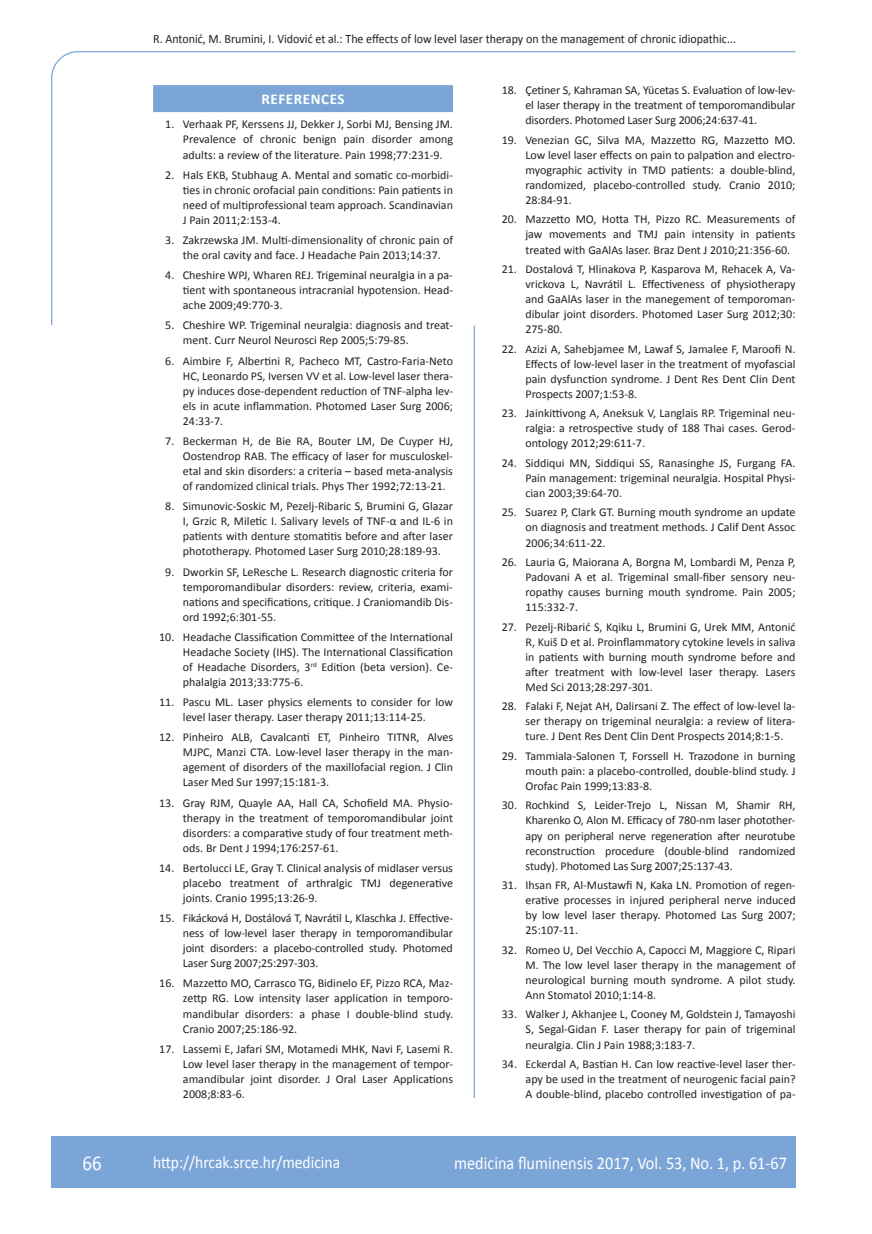
<style>
.page{position:relative;width:872px;height:1234px;background:#fff}
.page>*{position:absolute;margin:0;border:0;box-sizing:border-box;transform-origin:0 0}
.t1{font:21px "Calibri";color:#fff;scale:.9 1}
.t2{font:18px "Calibri";color:#fff;scale:.9 1}
.t3{font:17.25px "Calibri";color:#fff;scale:.9 1}
.t4{font:700 15px "Calibri";letter-spacing:.04em;color:#fff}
.t5{font:12.75px "Calibri";color:#231f20;scale:.94 1}
.t6{font:12px/15.1px "Calibri";color:#231f20;text-align:justify}
</style>
<div class="page">
<svg style="left:51px;top:51px;width:745px;height:274px"></svg>
<hr style="left:473px;top:325px;width:2px;height:772px;background:#7ca5d7">
<div style="left:51px;top:1135px;width:744px;height:51px;background:#7ca5d7"></div>
<div style="left:153px;top:85px;width:300px;height:27px;background:#7ca5d7"></div>
<p class="t5" style="left:153px;top:30px;width:621px">R. Antonić, M. Brumini, I. Vidović et al.: The effects of low level laser therapy on the management of chronic idiopathic...</p>
<p class="t4" style="left:261px;top:90px;width:85px">REFERENCES</p>
<p class="t6" style="left:183px;top:116px;width:272px;text-indent:-18px">1. Verhaak PF, Kerssens JJ, Dekker J, Sorbi MJ, Bensing JM.<br>Prevalence of chronic benign pain disorder among adults: a review of the literature. Pain 1998;77:231-9.</p>
<p class="t6" style="left:183px;top:166px;width:272px;text-indent:-18px">2. Hals EKB, Stubhaug A. Mental and somatic co-morbidi&shy;ties in chronic orofacial pain conditions: Pain patients in need of multiprofessional team approach. Scandinavian J Pain 2011;2:153-4.</p>
<p class="t6" style="left:165px;top:232px;width:289px;text-align:center">3. Zakrzewska JM. Multi-dimensionality of chronic pain of the oral cavity and face. J Headache Pain 2013;14:37.</p>
<p class="t6" style="left:183px;top:267px;width:272px;text-indent:-18px">4. Cheshire WPJ, Wharen REJ. Trigeminal neuralgia in a pa&shy;tient with spontaneous intracranial hypotension. Head&shy;ache 2009;49:770-3.</p>
<p class="t6" style="left:183px;top:317px;width:272px;text-indent:-18px">5. Cheshire WP. Trigeminal neuralgia: diagnosis and treat&shy;ment. Curr Neurol Neurosci Rep 2005;5:79-85.</p>
<p class="t6" style="left:183px;top:352px;width:272px;text-indent:-18px">6. Aimbire F, Albertini R, Pacheco MT, Castro-Faria-Neto HC, Leonardo PS, Iversen VV et al. Low-level laser thera&shy;py induces dose-dependent reduction of TNF-alpha lev&shy;els in acute inflammation. Photomed Laser Surg 2006; 24:33-7.</p>
<p class="t6" style="left:183px;top:433px;width:271px;text-indent:-18px">7. Beckerman H, de Bie RA, Bouter LM, De Cuyper HJ, Oostendrop RAB. The efficacy of laser for musculoskel&shy;etal and skin disorders: a criteria – based meta-analysis of randomized clinical trials. Phys Ther 1992;72:13-21.</p>
<p class="t6" style="left:183px;top:498px;width:272px;text-indent:-18px">8. Simunovic-Soskic M, Pezelj-Ribaric S, Brumini G, Glazar I, Grzic R, Miletic I. Salivary levels of TNF-α and IL-6 in patients with denture stomatitis before and after laser phototherapy. Photomed Laser Surg 2010;28:189-93.</p>
<p class="t6" style="left:183px;top:563px;width:272px;text-indent:-18px">9. Dworkin SF, LeResche L. Research diagnostic criteria for temporomandibular disorders: review, criteria, exami&shy;nations and specifications, critique. J Craniomandib Dis&shy;ord 1992;6:301-55.</p>
<p class="t6" style="left:183px;top:628px;width:271px;text-indent:-24px">10. Headache Classification Committee of the International Headache Society (IHS). The International Classification of Headache Disorders, 3<sup>rd</sup> Edition (beta version). Ce&shy;phalalgia 2013;33:775-6.</p>
<p class="t6" style="left:159px;top:694px;width:295px;text-align:center">11. Pascu ML. Laser physics elements to consider for low level laser therapy. Laser therapy 2011;13:114-25.</p>
<p class="t6" style="left:183px;top:729px;width:272px;text-indent:-24px">12. Pinheiro ALB, Cavalcanti ET, Pinheiro TITNR, Alves MJPC, Manzi CTA. Low-level laser therapy in the man&shy;agement of disorders of the maxillofacial region. J Clin Laser Med Sur 1997;15:181-3.</p>
<p class="t6" style="left:183px;top:794px;width:272px;text-indent:-24px">13. Gray RJM, Quayle AA, Hall CA, Schofield MA. Physio&shy;therapy in the treatment of temporomandibular joint disorders: a comparative study of four treatment meth&shy;ods. Br Dent J 1994;176:257-61.</p>
<p class="t6" style="left:183px;top:859px;width:271px;text-indent:-24px">14. Bertolucci LE, Gray T. Clinical analysis of midlaser versus placebo treatment of arthralgic TMJ degenerative joints. Cranio 1995;13:26-9.</p>
<p class="t6" style="left:183px;top:909px;width:272px;text-indent:-24px">15. Fikácková H, Dostálová T, Navrátil L, Klaschka J. Effective&shy;ness of low-level laser therapy in temporomandibular joint disorders: a placebo-controlled study. Photomed Laser Surg 2007;25:297-303.</p>
<p class="t6" style="left:183px;top:975px;width:272px;text-indent:-24px">16. Mazzetto MO, Carrasco TG, Bidinelo EF, Pizzo RCA, Maz&shy;zettp RG. Low intensity laser application in temporo&shy;mandibular disorders: a phase I double-blind study.<br>Cranio 2007;25:186-92.</p>
<p class="t6" style="left:183px;top:1040px;width:272px;text-indent:-24px">17. Lassemi E, Jafari SM, Motamedi MHK, Navi F, Lasemi R.<br>Low level laser therapy in the management of tempor&shy;amandibular joint disorder. J Oral Laser Applications 2008;8:83-6.</p>
<p class="t6" style="left:525px;top:82px;width:272px;text-indent:-24px">18. Çetiner S, Kahraman SA, Yücetas S. Evaluation of low-lev&shy;el laser therapy in the treatment of temporomandibular disorders. Photomed Laser Surg 2006;24:637-41.</p>
<p class="t6" style="left:525px;top:131px;width:271px;text-indent:-24px">19. Venezian GC, Silva MA, Mazzetto RG, Mazzetto MO.<br>Low level laser effects on pain to palpation and electro&shy;myographic activity in TMD patients: a double-blind, randomized, placebo-controlled study. Cranio 2010; 28:84-91.</p>
<p class="t6" style="left:525px;top:211px;width:271px;text-indent:-24px">20. Mazzetto MO, Hotta TH, Pizzo RC. Measurements of jaw movements and TMJ pain intensity in patients treated with GaAlAs laser. Braz Dent J 2010;21:356-60.</p>
<p class="t6" style="left:525px;top:261px;width:272px;text-indent:-24px">21. Dostalová T, Hlinakova P, Kasparova M, Rehacek A, Va&shy;vrickova L, Navrátil L. Effectiveness of physiotherapy and GaAlAs laser in the manegement of temporoman&shy;dibular joint disorders. Photomed Laser Surg 2012;30:<br>275-80.</p>
<p class="t6" style="left:525px;top:340px;width:271px;text-indent:-24px">22. Azizi A, Sahebjamee M, Lawaf S, Jamalee F, Maroofi N.<br>Effects of low-level laser in the treatment of myofascial pain dysfunction syndrome. J Dent Res Dent Clin Dent Prospects 2007;1:53-8.</p>
<p class="t6" style="left:525px;top:405px;width:271px;text-indent:-24px">23. Jainkittivong A, Aneksuk V, Langlais RP. Trigeminal neu&shy;ralgia: a retrospective study of 188 Thai cases. Gerod&shy;ontology 2012;29:611-7.</p>
<p class="t6" style="left:525px;top:454px;width:272px;text-indent:-24px">24. Siddiqui MN, Siddiqui SS, Ranasinghe JS, Furgang FA.<br>Pain management: trigeminal neuralgia. Hospital Physi&shy;cian 2003;39:64-70.</p>
<p class="t6" style="left:525px;top:504px;width:272px;text-indent:-24px">25. Suarez P, Clark GT. Burning mouth syndrome an update on diagnosis and treatment methods. J Calif Dent Assoc 2006;34:611-22.</p>
<p class="t6" style="left:525px;top:553px;width:272px;text-indent:-24px">26. Lauria G, Maiorana A, Borgna M, Lombardi M, Penza P, Padovani A et al. Trigeminal small-fiber sensory neu&shy;ropathy causes burning mouth syndrome. Pain 2005; 115:332-7.</p>
<p class="t6" style="left:525px;top:618px;width:271px;text-indent:-24px">27. Pezelj-Ribarić S, Kqiku L, Brumini G, Urek MM, Antonić R, Kuiš D et al. Proinflammatory cytokine levels in saliva in patients with burning mouth syndrome before and after treatment with low-level laser therapy. Lasers Med Sci 2013;28:297-301.</p>
<p class="t6" style="left:525px;top:698px;width:271px;text-indent:-24px">28. Falaki F, Nejat AH, Dalirsani Z. The effect of low-level la&shy;ser therapy on trigeminal neuralgia: a review of litera&shy;ture. J Dent Res Dent Clin Dent Prospects 2014;8:1-5.</p>
<p class="t6" style="left:525px;top:747px;width:271px;text-indent:-24px">29. Tammiala-Salonen T, Forssell H. Trazodone in burning mouth pain: a placebo-controlled, double-blind study. J Orofac Pain 1999;13:83-8.</p>
<p class="t6" style="left:525px;top:797px;width:272px;text-indent:-24px">30. Rochkind S, Leider-Trejo L, Nissan M, Shamir RH, Kharenko O, Alon M. Efficacy of 780-nm laser photother&shy;apy on peripheral nerve regeneration after neurotube reconstruction procedure (double-blind randomized study). Photomed Las Surg 2007;25:137-43.</p>
<p class="t6" style="left:525px;top:876px;width:272px;text-indent:-24px">31. Ihsan FR, Al-Mustawfi N, Kaka LN. Promotion of regen&shy;erative processes in injured peripheral nerve induced by low level laser therapy. Photomed Las Surg 2007; 25:107-11.</p>
<p class="t6" style="left:525px;top:941px;width:271px;text-indent:-24px">32. Romeo U, Del Vecchio A, Capocci M, Maggiore C, Ripari M. The low level laser therapy in the management of neurological burning mouth syndrome. A pilot study.<br>Ann Stomatol 2010;1:14-8.</p>
<p class="t6" style="left:525px;top:1005px;width:271px;text-indent:-24px">33. Walker J, Akhanjee L, Cooney M, Goldstein J, Tamayoshi S, Segal-Gidan F. Laser therapy for pain of trigeminal neuralgia. Clin J Pain 1988;3:183-7.</p>
<p class="t6" style="left:525px;top:1055px;width:272px;text-indent:-24px">34. Eckerdal A, Bastian H. Can low reactive-level laser ther&shy;apy be used in the treatment of neurogenic facial pain?<br>A double-blind, placebo controlled investigation of pa-</p>
<h1 class="t1" style="left:82px;top:1149px;width:23px">66</h1>
<h3 class="t3" style="left:153px;top:1150px;width:209px">http://hrcak.srce.hr/medicina</h3>
<h2 class="t2" style="left:454px;top:1151px;width:371px">medicina fluminensis 2017, Vol. 53, No. 1, p. 61-67</h2>
</div>
